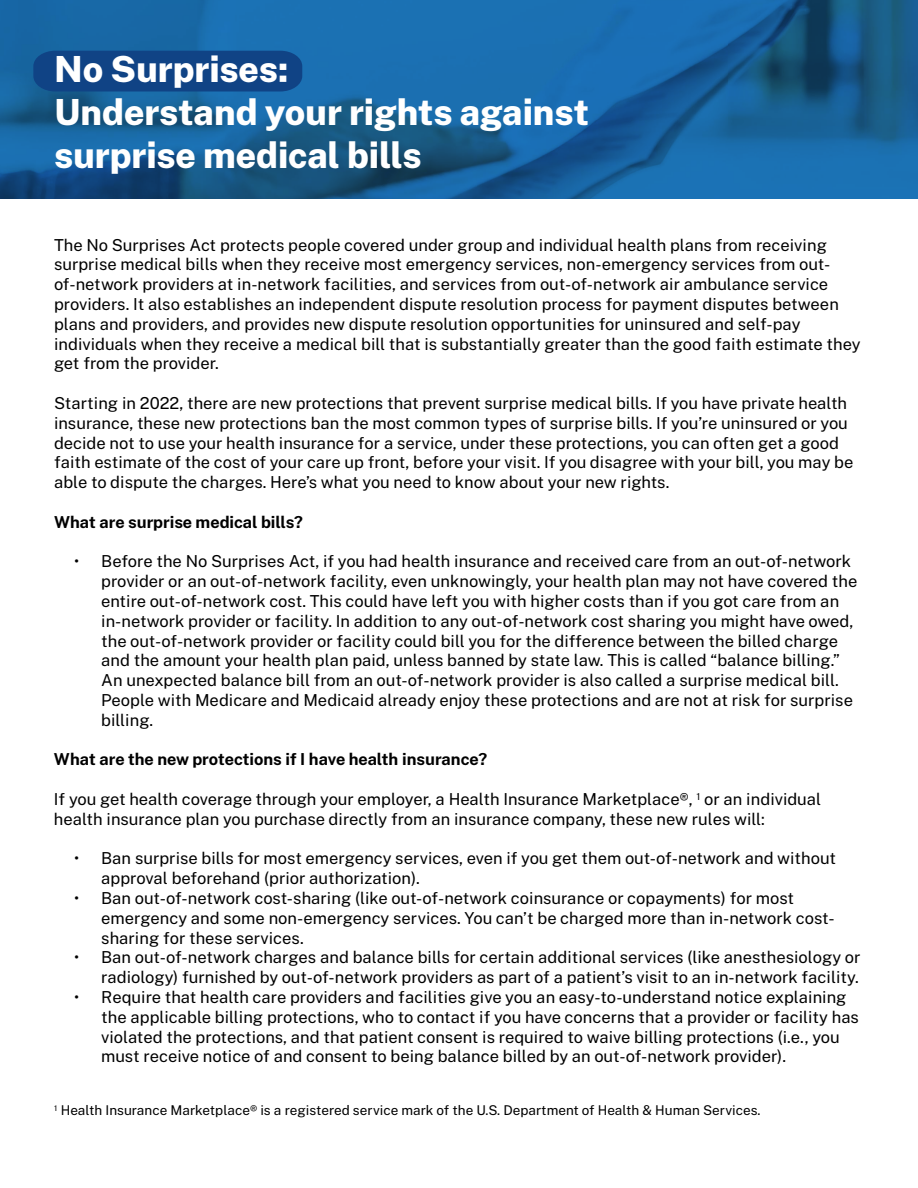
<style>
.page{position:relative;width:918px;height:1188px;background:#fff}
.page>*{position:absolute;margin:0;border:0;box-sizing:border-box;transform-origin:0 0}
.t1{font:800 36px/43.2px "Public Sans";color:#fff}
.t2{font:16.5px/19.8px "Public Sans";color:#000}
.t3{font:700 16.5px "Public Sans";color:#000}
.t4{font:13.5px "Public Sans";color:#000}
</style>
<div class="page">
<img style="left:0;top:0;width:918px;height:199px">
<div style="left:33px;top:51px;width:269px;height:40px;background:#104385"></div>
<h1 class="t1" style="left:54px;top:46px;width:537px">No Surprises:<br>Understand your rights against surprise medical bills</h1>
<p class="t2" style="left:54px;top:234px;width:808px">The No Surprises Act protects people covered under group and individual health plans from receiving surprise medical bills when they receive most emergency services, non-emergency services from out&shy;of-network providers at in-network facilities, and services from out-of-network air ambulance service providers. It also establishes an independent dispute resolution process for payment disputes between plans and providers, and provides new dispute resolution opportunities for uninsured and self-pay individuals when they receive a medical bill that is substantially greater than the good faith estimate they get from the provider.</p>
<p class="t2" style="left:54px;top:392px;width:801px">Starting in 2022, there are new protections that prevent surprise medical bills. If you have private health insurance, these new protections ban the most common types of surprise bills. If you’re uninsured or you decide not to use your health insurance for a service, under these protections, you can often get a good faith estimate of the cost of your care up front, before your visit. If you disagree with your bill, you may be able to dispute the charges. Here’s what you need to know about your new rights.</p>
<h2 class="t3" style="left:54px;top:509px;width:251px">What are surprise medical bills?</h2>
<p class="t2" style="left:101px;top:550px;width:758px;text-indent:-27px">• Before the No Surprises Act, if you had health insurance and received care from an out-of-network provider or an out-of-network facility, even unknowingly, your health plan may not have covered the entire out-of-network cost. This could have left you with higher costs than if you got care from an in-network provider or facility. In addition to any out-of-network cost sharing you might have owed, the out-of-network provider or facility could bill you for the difference between the billed charge and the amount your health plan paid, unless banned by state law. This is called “balance billing.” An unexpected balance bill from an out-of-network provider is also called a surprise medical bill.<br>People with Medicare and Medicaid already enjoy these protections and are not at risk for surprise billing.</p>
<h2 class="t3" style="left:54px;top:747px;width:435px">What are the new protections if I have health insurance?</h2>
<p class="t2" style="left:54px;top:788px;width:769px">If you get health coverage through your employer, a Health Insurance Marketplace®, <sup>1</sup> or an individual health insurance plan you purchase directly from an insurance company, these new rules will:</p>
<p class="t2" style="left:101px;top:847px;width:736px;text-indent:-27px">• Ban surprise bills for most emergency services, even if you get them out-of-network and without approval beforehand (prior authorization).</p>
<p class="t2" style="left:101px;top:887px;width:735px;text-indent:-27px">• Ban out-of-network cost-sharing (like out-of-network coinsurance or copayments) for most emergency and some non-emergency services. You can’t be charged more than in-network cost&shy;sharing for these services.</p>
<p class="t2" style="left:74px;top:946px;width:788px;text-align:right">• Ban out-of-network charges and balance bills for certain additional services (like anesthesiology or radiology) furnished by out-of-network providers as part of a patient’s visit to an in-network facility.</p>
<p class="t2" style="left:101px;top:986px;width:759px;text-indent:-27px">• Require that health care providers and facilities give you an easy-to-understand notice explaining the applicable billing protections, who to contact if you have concerns that a provider or facility has violated the protections, and that patient consent is required to waive billing protections (i.e., you must receive notice of and consent to being balance billed by an out-of-network provider).</p>
<p class="t4" style="left:54px;top:1100px;width:708px"><sup>1</sup> Health Insurance Marketplace® is a registered service mark of the U.S. Department of Health &amp; Human Services.</p>
</div>
